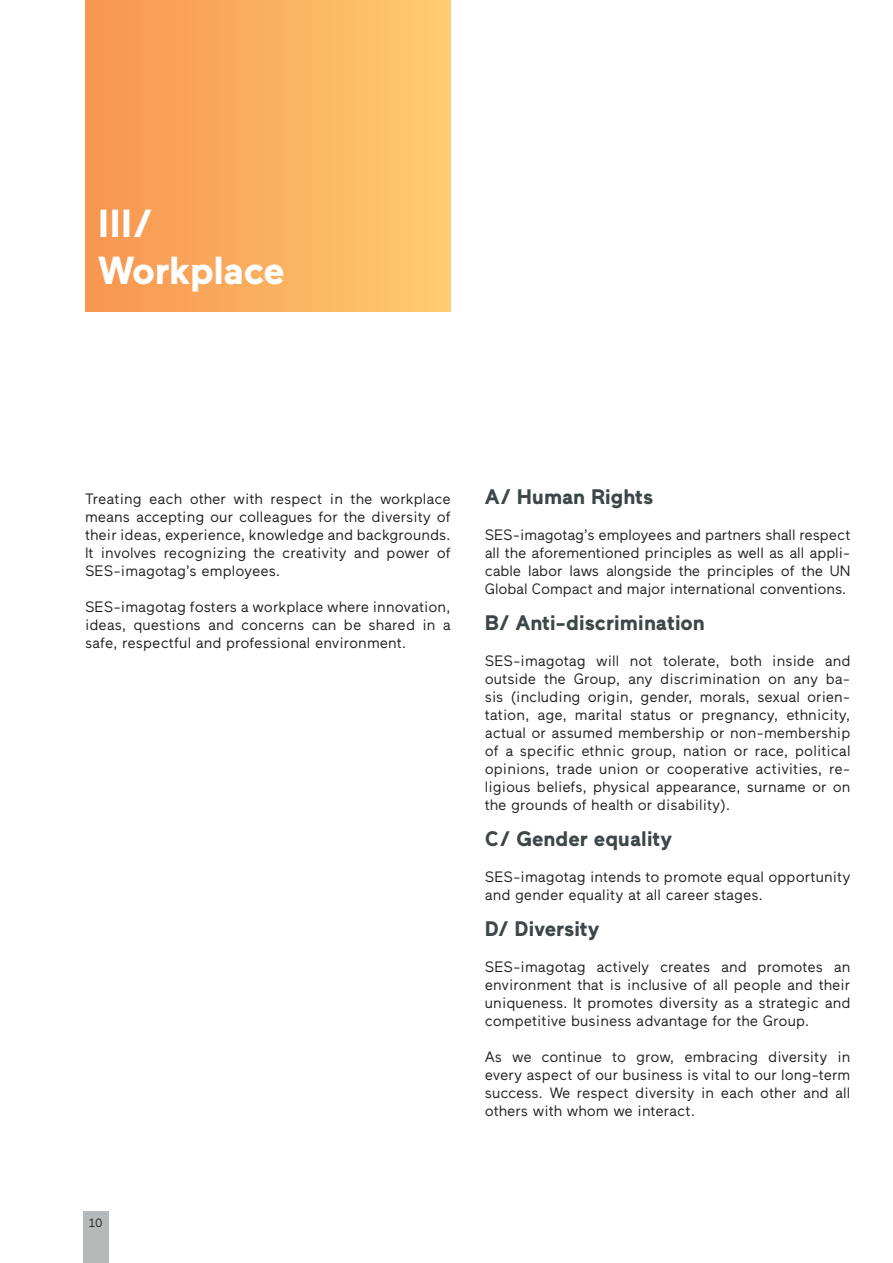
<style>
.page{position:relative;width:893px;height:1263px;background:#fff}
.page>*{position:absolute;margin:0;border:0;box-sizing:border-box;transform-origin:0 0}
.t1{font:700 39px/46.8px "Maax";letter-spacing:-.01em;color:#fff}
.t2{font:700 21px "Maax";color:#3d4648}
.t3{font:15px/18px "Maax";color:#231f20;text-align:justify}
.t4{font:12px "Maax";color:#231f20}
</style>
<div class="page">
<div style="left:83px;top:1212px;width:25px;height:51px;background:#b5b9bb"></div>
<div style="left:85px;top:0;width:366px;height:311px;background:linear-gradient(to right,#f69450,#ffcd6f)"></div>
<h1 class="t1" style="left:98px;top:201px;width:189px">III/<br>Workplace</h1>
<p class="t3" style="left:85px;top:490px;width:367px">Treating each other with respect in the workplace means accepting our colleagues for the diversity of their ideas, experience, knowledge and backgrounds.<br>It involves recognizing the creativity and power of SES-imagotag’s employees.</p>
<p class="t3" style="left:85px;top:598px;width:367px">SES-imagotag fosters a workplace where innovation, ideas, questions and concerns can be shared in a safe, respectful and professional environment.</p>
<h2 class="t2" style="left:485px;top:485px;width:170px">A/ Human Rights</h2>
<p class="t3" style="left:485px;top:526px;width:367px">SES-imagotag’s employees and partners shall respect all the aforementioned principles as well as all appli&shy;cable labor laws alongside the principles of the UN Global Compact and major international conventions.</p>
<h2 class="t2" style="left:485px;top:611px;width:222px">B/ Anti-discrimination</h2>
<p class="t3" style="left:485px;top:652px;width:367px">SES-imagotag will not tolerate, both inside and outside the Group, any discrimination on any ba&shy;sis (including origin, gender, morals, sexual orien&shy;tation, age, marital status or pregnancy, ethnicity, actual or assumed membership or non-membership of a specific ethnic group, nation or race, political opinions, trade union or cooperative activities, re&shy;ligious beliefs, physical appearance, surname or on the grounds of health or disability).</p>
<h2 class="t2" style="left:485px;top:827px;width:189px">C/ Gender equality</h2>
<p class="t3" style="left:485px;top:868px;width:367px">SES-imagotag intends to promote equal opportunity and gender equality at all career stages.</p>
<h2 class="t2" style="left:485px;top:917px;width:116px">D/ Diversity</h2>
<p class="t3" style="left:485px;top:958px;width:367px">SES-imagotag actively creates and promotes an environment that is inclusive of all people and their uniqueness. It promotes diversity as a strategic and competitive business advantage for the Group.</p>
<p class="t3" style="left:485px;top:1048px;width:367px">As we continue to grow, embracing diversity in every aspect of our business is vital to our long-term success. We respect diversity in each other and all others with whom we interact.</p>
<p class="t4" style="left:89px;top:1216px;width:15px">10</p>
</div>
